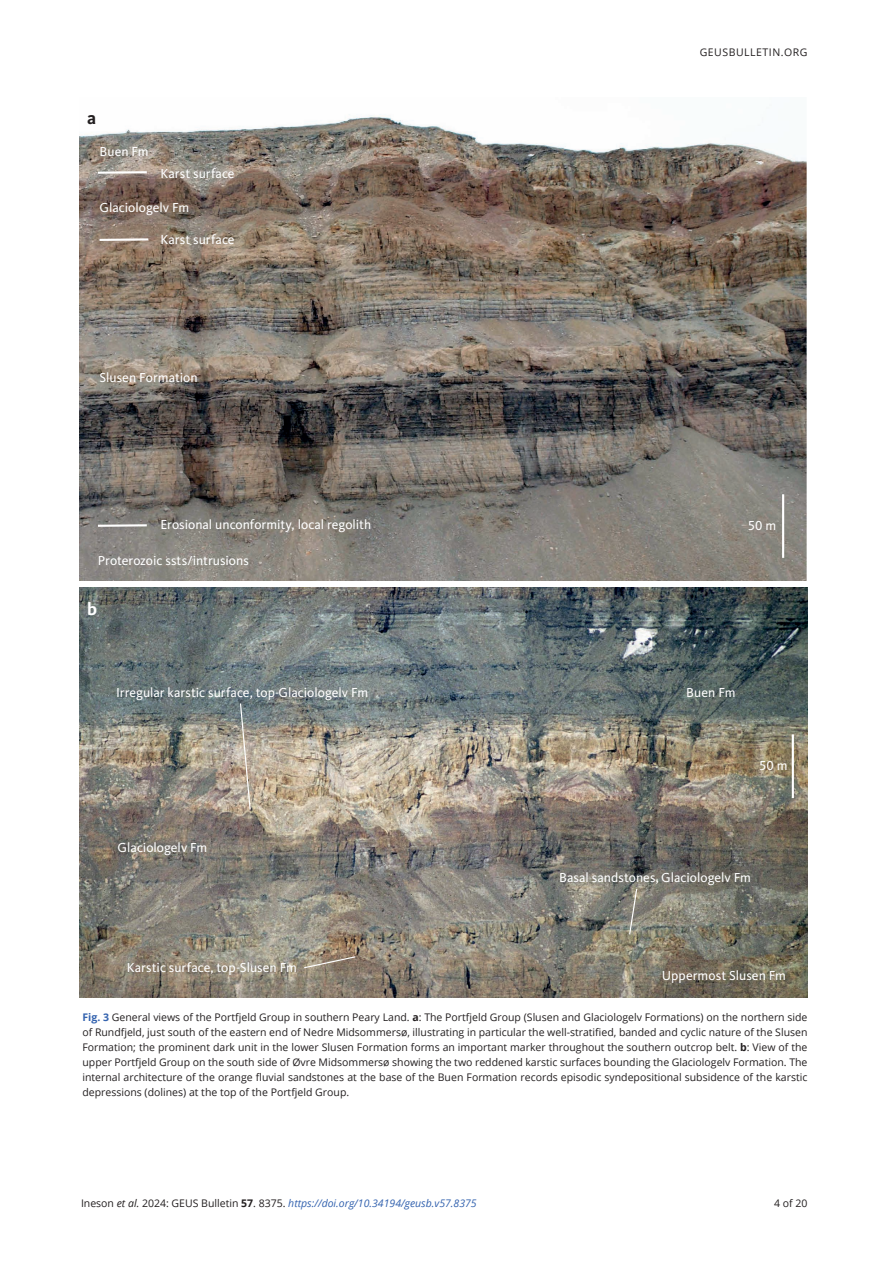
<style>
.page{position:relative;width:893px;height:1263px;background:#fff}
.page>*{position:absolute;margin:0;border:0;box-sizing:border-box;transform-origin:0 0}
.t1{font:700 18px "Kievit Pro";color:#fff}
.t2{font:700 18px "Kievit Pro";color:#231f20}
.t3{font:13.5px "Kievit Pro";color:#fff}
.FC{font:10.5px/15px "Open Sans";color:#231f20;text-align:justify}
.t4{font:italic 10.5px "Open Sans";color:#3463af}
.FC-2{font:10.5px "Open Sans";letter-spacing:.05em;color:#231f20}
.s1{font-weight:700;color:#3463af}
.s2{font-weight:700}
.s3{font-style:normal;color:#231f20}
.s4{color:#231f20}
.s5{font-weight:700;font-style:normal;color:#231f20}
</style>
<div class="page">
<img style="left:80px;top:115px;width:726px;height:465px">
<img style="left:80px;top:588px;width:727px;height:409px">
<hr style="left:782px;top:494px;width:2px;height:64px;background:#fff">
<hr style="left:792px;top:734px;width:2px;height:64px;background:#fff">
<hr style="left:98px;top:171px;width:49px;height:3px;background:#fff">
<hr style="left:100px;top:238px;width:48px;height:3px;background:#fff">
<hr style="left:98px;top:524px;width:49px;height:3px;background:#fff">
<svg style="left:239px;top:702px;width:12px;height:109px"></svg>
<svg style="left:303px;top:955px;width:54px;height:14px"></svg>
<svg style="left:628px;top:888px;width:10px;height:48px"></svg>
<p class="t2" style="left:87px;top:107px;width:11px">a</p>
<p class="t3" style="left:99px;top:143px;width:51px">Buen Fm</p>
<p class="t3" style="left:161px;top:165px;width:76px">Karst surface</p>
<p class="t3" style="left:99px;top:199px;width:91px">Glaciologelv Fm</p>
<p class="t3" style="left:161px;top:231px;width:76px">Karst surface</p>
<p class="t3" style="left:99px;top:370px;width:100px">Slusen Formation</p>
<p class="t3" style="left:161px;top:517px;width:212px">Erosional unconformity, local regolith</p>
<p class="t3" style="left:98px;top:552px;width:153px">Proterozoic ssts/intrusions</p>
<p class="t1" style="left:87px;top:598px;width:11px">b</p>
<p class="t3" style="left:116px;top:684px;width:254px">Irregular karstic surface, top-Glaciologelv Fm</p>
<p class="t3" style="left:118px;top:839px;width:91px">Glaciologelv Fm</p>
<p class="t3" style="left:127px;top:959px;width:171px">Karstic surface, top-Slusen Fm</p>
<p class="FC-2" style="left:700px;top:45px;width:109px">GEUSBULLETIN.ORG</p>
<p class="t3" style="left:748px;top:517px;width:30px">50 m</p>
<p class="t3" style="left:686px;top:684px;width:51px">Buen Fm</p>
<p class="t3" style="left:759px;top:758px;width:30px">50 m</p>
<p class="t3" style="left:559px;top:869px;width:193px">Basal sandstones, Glaciologelv Fm</p>
<p class="t3" style="left:662px;top:967px;width:126px">Uppermost Slusen Fm</p>
<p class="FC" style="left:82px;top:1010px;width:726px"><span class="s1">Fig. 3</span> General views of the Portfjeld Group in southern Peary Land. <span class="s2">a</span>: The Portfjeld Group (Slusen and Glaciologelv Formations) on the northern side of Rundfjeld, just south of the eastern end of Nedre Midsommersø, illustrating in particular the well-stratified, banded and cyclic nature of the Slusen Formation; the prominent dark unit in the lower Slusen Formation forms an important marker throughout the southern outcrop belt. <span class="s2">b</span>: View of the upper Portfjeld Group on the south side of Øvre Midsommersø showing the two reddened karstic surfaces bounding the Glaciologelv Formation. The internal architecture of the orange fluvial sandstones at the base of the Buen Formation records episodic syndepositional subsidence of the karstic depressions (dolines) at the top of the Portfjeld Group.</p>
<p class="t4" style="left:81px;top:1196px;width:397px"><span class="s3">Ineson</span> <span class="s4">et al.</span> <span class="s3">2024: GEUS Bulletin</span> <span class="s5">57</span><span class="s3">. 8375.</span> https://doi.org/10.34194/geusb.v57.8375</p>
<p class="FC" style="left:774px;top:1195px;width:35px">4 of 20</p>
</div>
